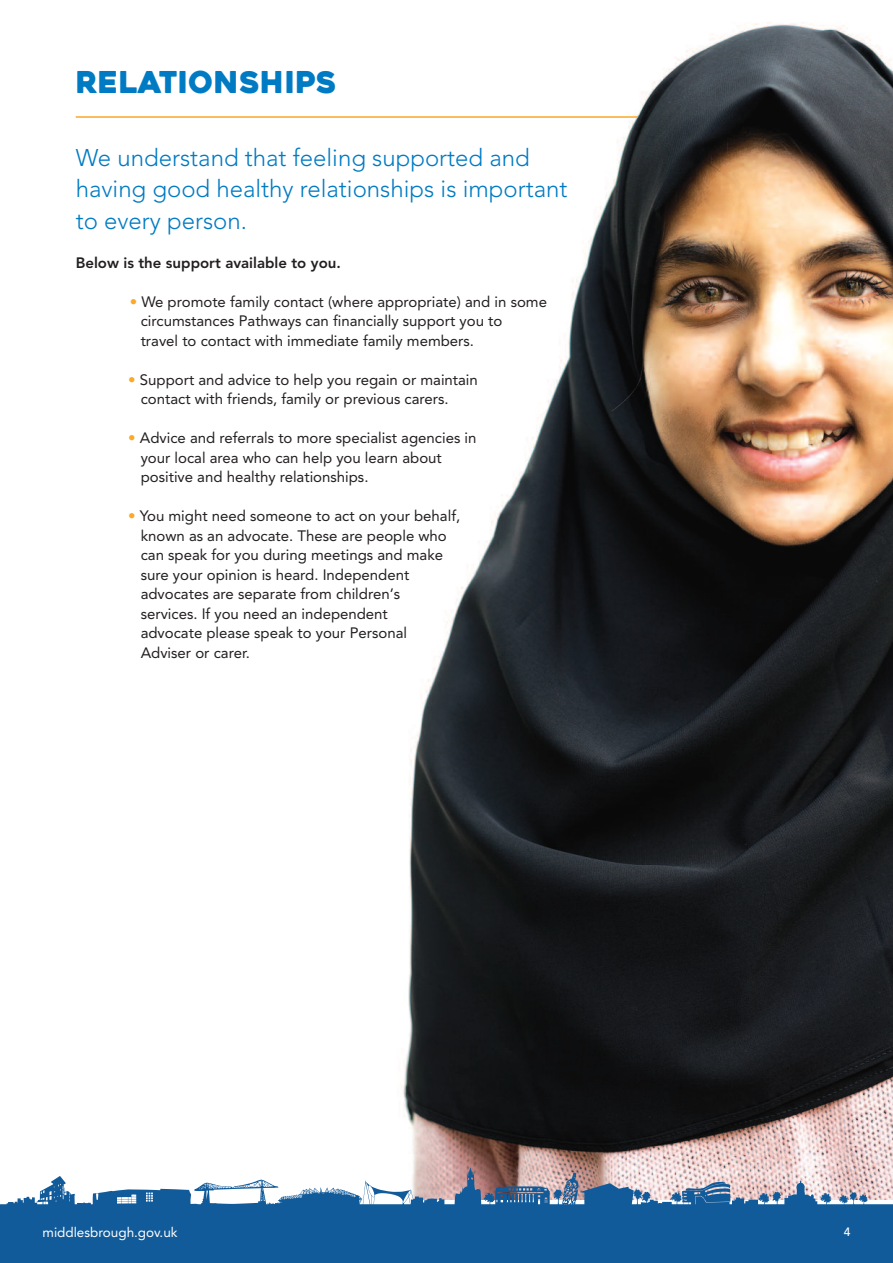
<style>
.page{position:relative;width:893px;height:1263px;background:#fff}
.page>*{position:absolute;margin:0;border:0;box-sizing:border-box;transform-origin:0 0}
.t1{font:30px "Heavitas";letter-spacing:.015em;color:#007bc3}
.t2{font:300 24px/31.5px "Avenir";color:#007bc3}
.t3{font:15px/19.5px "Avenir";color:#231f20}
.t4{font:800 15px "Avenir";color:#231f20}
.t5{font:13.5px "Avenir";color:#fff}
.t6{font:500 12px "Avenir";color:#fff}
.s1{color:#faa928}
</style>
<div class="page">
<img style="left:400px;top:23px;width:493px;height:1144px">
<svg style="left:0;top:1167px;width:893px;height:96px;background:#5282ae"></svg>
<hr style="left:76px;top:116px;width:562px;height:2px;background:#faa928">
<h1 class="t1" style="left:76px;top:71px;width:262px">RELATIONSHIPS</h1>
<h2 class="t2" style="left:76px;top:143px;width:493px">We understand that feeling supported and having good healthy relationships is important to every person.</h2>
<p class="t4" style="left:76px;top:256px;width:267px">Below is the support available to you.</p>
<p class="t3" style="left:141px;top:293px;width:408px;text-indent:-11px"><span class="s1">•</span> We promote family contact (where appropriate) and in some circumstances Pathways can financially support you to<br>travel to contact with immediate family members.</p>
<p class="t3" style="left:141px;top:371px;width:339px;text-indent:-12px"><span class="s1">•</span> Support and advice to help you regain or maintain contact with friends, family or previous carers.</p>
<p class="t3" style="left:141px;top:429px;width:337px;text-indent:-12px"><span class="s1">•</span> Advice and referrals to more specialist agencies in your local area who can help you learn about positive and healthy relationships.</p>
<p class="t3" style="left:141px;top:507px;width:321px;text-indent:-12px"><span class="s1">•</span> You might need someone to act on your behalf, known as an advocate. These are people who can speak for you during meetings and make sure your opinion is heard. Independent advocates are separate from children’s services. If you need an independent<br>advocate please speak to your Personal Adviser or carer.</p>
<p class="t5" style="left:43px;top:1227px;width:137px">middlesbrough.gov.uk</p>
<p class="t6" style="left:844px;top:1226px;width:8px">4</p>
</div>
